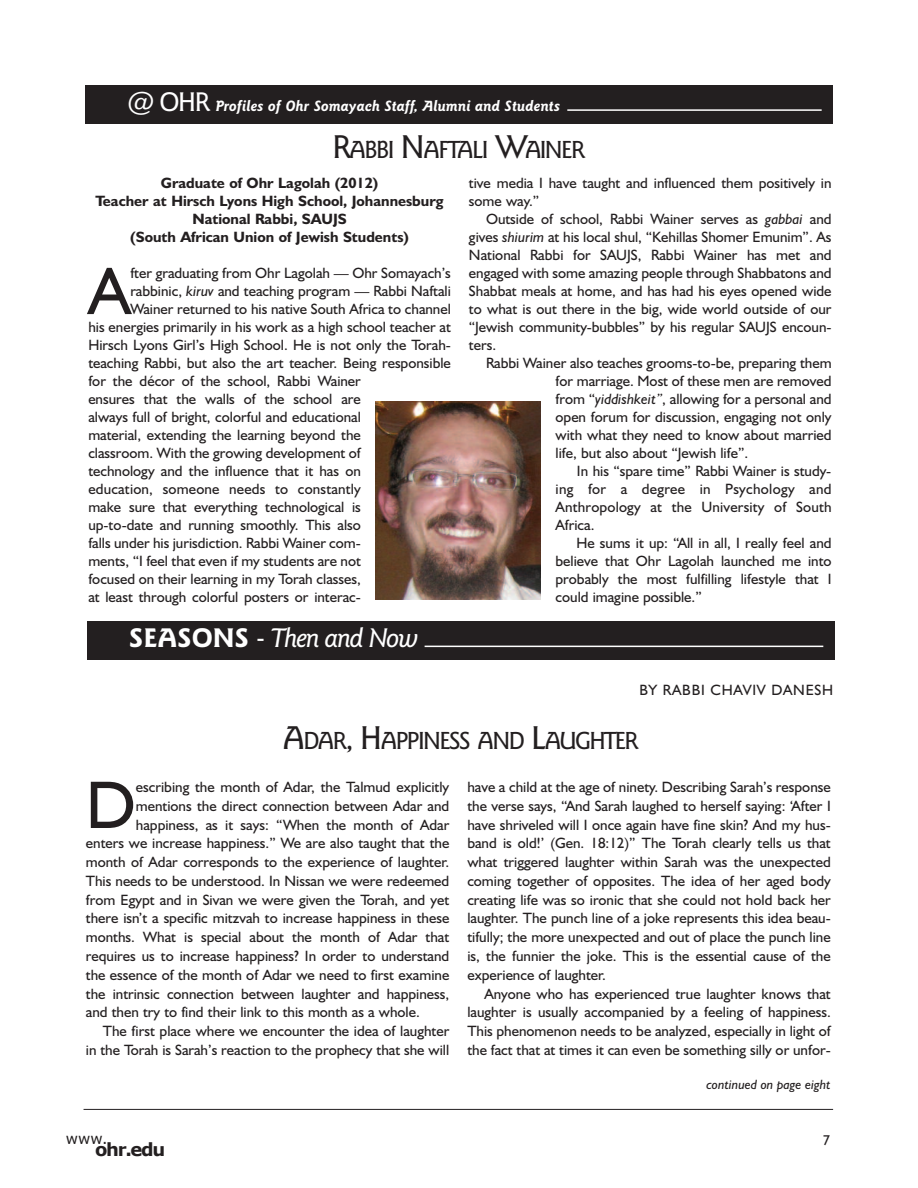
<style>
.page{position:relative;width:918px;height:1188px;background:#fff}
.page>*{position:absolute;margin:0;border:0;box-sizing:border-box;transform-origin:0 0}
.t1{font:67.65px "Humanist 521 BT";color:#231f20}
.t2{font:italic 500 27px "Goudy Sans IT Cby BT";letter-spacing:-.05em;color:#fff}
.t3{font:500 24.75px "Goudy Sans IT Cby BT";letter-spacing:-.07em;color:#231f20}
.t4{font:700 18px "Verdana";letter-spacing:-.07em;color:#231f20}
.t5{font:15px/18px "Humanist 521 BT";color:#231f20;text-align:justify}
.t6{font:700 15px/18px "Humanist 521 BT";color:#231f20;text-align:center}
.t7{font:italic 700 15px "Goudy Sans IT Cby BT";color:#fff}
.t8{font:15px "Humanist 521 BT";letter-spacing:.05em;color:#231f20}
.t9{font:15px "Verdana";color:#231f20}
.t10{font:14.25px "Humanist 521 BT";color:#231f20}
.t11{font:italic 13.5px "Humanist 521 BT";color:#231f20}
.s1{font-weight:500;font-style:normal;font-size:27px}
.s2{font-size:33px}
.s3{font-style:italic}
.s4{font-weight:700;font-style:normal}
.s5{font-style:normal}
</style>
<div class="page">
<div style="left:85px;top:85px;width:748px;height:38px;background:#231f20"></div>
<hr style="left:567px;top:109px;width:255px;height:2px;background:#fff">
<img style="left:376px;top:402px;width:165px;height:197px">
<hr style="left:84px;top:1109px;width:749px;height:1px;background:#231f20">
<div style="left:87px;top:621px;width:748px;height:39px;background:#231f20"></div>
<hr style="left:425px;top:646px;width:398px;height:1px;background:#fff">
<p class="t7" style="left:128px;top:97px;width:434px"><span class="s1">@ OHR</span> Profiles of Ohr Somayach Staff, Alumni and Students</p>
<h3 class="t3" style="left:332px;top:135px;width:255px"><span class="s2">R</span>ABBI <span class="s2">N</span>AFTALI <span class="s2">W</span>AINER</h3>
<p class="t6" style="left:96px;top:174px;width:350px">Graduate of Ohr Lagolah (2012)<br>Teacher at Hirsch Lyons High School, Johannesburg National Rabbi, SAUJS<br>(South African Union of Jewish Students)</p>
<h1 class="t1" style="left:88px;top:251px;width:44px">A</h1>
<p class="t5" style="left:130px;top:264px;width:322px">fter graduating from Ohr Lagolah — Ohr Somayach’s</p>
<p class="t5" style="left:130px;top:282px;width:322px">rabbinic, <span class="s3">kiruv</span> and teaching program — Rabbi Naftali</p>
<p class="t5" style="left:130px;top:300px;width:322px">Wainer returned to his native South Africa to channel</p>
<p class="t5" style="left:88px;top:318px;width:364px">his energies primarily in his work as a high school teacher at</p>
<p class="t5" style="left:88px;top:336px;width:364px">Hirsch Lyons Girl’s High School. He is not only the Torah-</p>
<p class="t5" style="left:88px;top:354px;width:364px">teaching Rabbi, but also the art teacher. Being responsible</p>
<p class="t5" style="left:88px;top:372px;width:274px">for the décor of the school, Rabbi Wainer</p>
<p class="t5" style="left:88px;top:390px;width:274px">ensures that the walls of the school are</p>
<p class="t5" style="left:88px;top:408px;width:274px">always full of bright, colorful and educational</p>
<p class="t5" style="left:88px;top:426px;width:274px">material, extending the learning beyond the</p>
<p class="t5" style="left:88px;top:444px;width:274px">classroom. With the growing development of</p>
<p class="t5" style="left:88px;top:462px;width:274px">technology and the influence that it has on</p>
<p class="t5" style="left:88px;top:480px;width:274px">education, someone needs to constantly</p>
<p class="t5" style="left:88px;top:498px;width:274px">make sure that everything technological is</p>
<p class="t5" style="left:88px;top:516px;width:274px">up-to-date and running smoothly. This also</p>
<p class="t5" style="left:88px;top:534px;width:274px">falls under his jurisdiction. Rabbi Wainer com-</p>
<p class="t5" style="left:88px;top:552px;width:274px">ments, “I feel that even if my students are not</p>
<p class="t5" style="left:88px;top:570px;width:274px">focused on their learning in my Torah classes,</p>
<p class="t5" style="left:88px;top:588px;width:274px">at least through colorful posters or interac-</p>
<h2 class="t2" style="left:129px;top:622px;width:291px"><span class="s4">SEASONS</span> <span class="s5">-</span> Then and Now</h2>
<p class="t5" style="left:469px;top:174px;width:364px">tive media I have taught and influenced them positively in some way.”</p>
<p class="t5" style="left:469px;top:210px;width:364px;text-indent:17px">Outside of school, Rabbi Wainer serves as <span class="s3">gabbai</span> and gives <span class="s3">shiurim</span> at his local shul, “Kehillas Shomer Emunim”. As National Rabbi for SAUJS, Rabbi Wainer has met and engaged with some amazing people through Shabbatons and Shabbat meals at home, and has had his eyes opened wide to what is out there in the big, wide world outside of our “Jewish community-bubbles” by his regular SAUJS encoun&shy;ters.</p>
<p class="t5" style="left:556px;top:354px;width:278px;text-indent:-70px">Rabbi Wainer also teaches grooms-to-be, preparing them for marriage. Most of these men are removed from “<span class="s3">yiddishkeit”</span>, allowing for a personal and open forum for discussion, engaging not only with what they need to know about married life, but also about “Jewish life”.</p>
<p class="t5" style="left:556px;top:462px;width:278px;text-indent:21px">In his “spare time” Rabbi Wainer is study&shy;ing for a degree in Psychology and Anthropology at the University of South Africa.</p>
<p class="t5" style="left:556px;top:534px;width:278px;text-indent:21px">He sums it up: “All in all, I really feel and believe that Ohr Lagolah launched me into probably the most fulfilling lifestyle that I could imagine possible.”</p>
<p class="t8" style="left:639px;top:681px;width:195px">BY RABBI CHAVIV DANESH</p>
<h3 class="t3" style="left:283px;top:726px;width:358px"><span class="s2">A</span>DAR<span class="s2">, H</span>APPINESS AND <span class="s2">L</span>AUGHTER</h3>
<h1 class="t1" style="left:86px;top:765px;width:52px">D</h1>
<p class="t5" style="left:136px;top:778px;width:315px">escribing the month of Adar, the Talmud explicitly</p>
<p class="t5" style="left:136px;top:797px;width:315px">mentions the direct connection between Adar and</p>
<p class="t5" style="left:136px;top:815px;width:315px">happiness, as it says: “When the month of Adar</p>
<p class="t5" style="left:86px;top:834px;width:365px">enters we increase happiness.” We are also taught that the</p>
<p class="t5" style="left:86px;top:853px;width:365px">month of Adar corresponds to the experience of laughter.</p>
<p class="t5" style="left:86px;top:872px;width:365px">This needs to be understood. In Nissan we were redeemed</p>
<p class="t5" style="left:86px;top:890px;width:365px">from Egypt and in Sivan we were given the Torah, and yet</p>
<p class="t5" style="left:86px;top:909px;width:365px">there isn’t a specific mitzvah to increase happiness in these</p>
<p class="t5" style="left:86px;top:928px;width:365px">months. What is special about the month of Adar that</p>
<p class="t5" style="left:86px;top:947px;width:365px">requires us to increase happiness? In order to understand</p>
<p class="t5" style="left:86px;top:966px;width:365px">the essence of the month of Adar we need to first examine</p>
<p class="t5" style="left:86px;top:984px;width:365px">the intrinsic connection between laughter and happiness,</p>
<p class="t5" style="left:86px;top:1003px;width:336px">and then try to find their link to this month as a whole.</p>
<p class="t5" style="left:103px;top:1022px;width:348px">The first place where we encounter the idea of laughter</p>
<p class="t5" style="left:86px;top:1041px;width:365px">in the Torah is Sarah’s reaction to the prophecy that she will</p>
<p class="t5" style="left:467px;top:777px;width:365px;line-height:18.8px">have a child at the age of ninety. Describing Sarah’s response the verse says, “And Sarah laughed to herself saying: ‘After I have shriveled will I once again have fine skin? And my hus&shy;band is old!’ (Gen. 18:12)” The Torah clearly tells us that what triggered laughter within Sarah was the unexpected coming together of opposites. The idea of her aged body creating life was so ironic that she could not hold back her laughter. The punch line of a joke represents this idea beau&shy;tifully; the more unexpected and out of place the punch line is, the funnier the joke. This is the essential cause of the experience of laughter.</p>
<p class="t5" style="left:467px;top:984px;width:365px;line-height:18.8px;text-indent:17px">Anyone who has experienced true laughter knows that laughter is usually accompanied by a feeling of happiness.<br>This phenomenon needs to be analyzed, especially in light of the fact that at times it can even be something silly or unfor-</p>
<p class="t11" style="left:706px;top:1077px;width:126px">continued on page eight</p>
<p class="t9" style="left:66px;top:1129px;width:43px">www.</p>
<p class="t10" style="left:823px;top:1132px;width:9px">7</p>
<p class="t4" style="left:95px;top:1137px;width:72px">ohr.edu</p>
</div>
